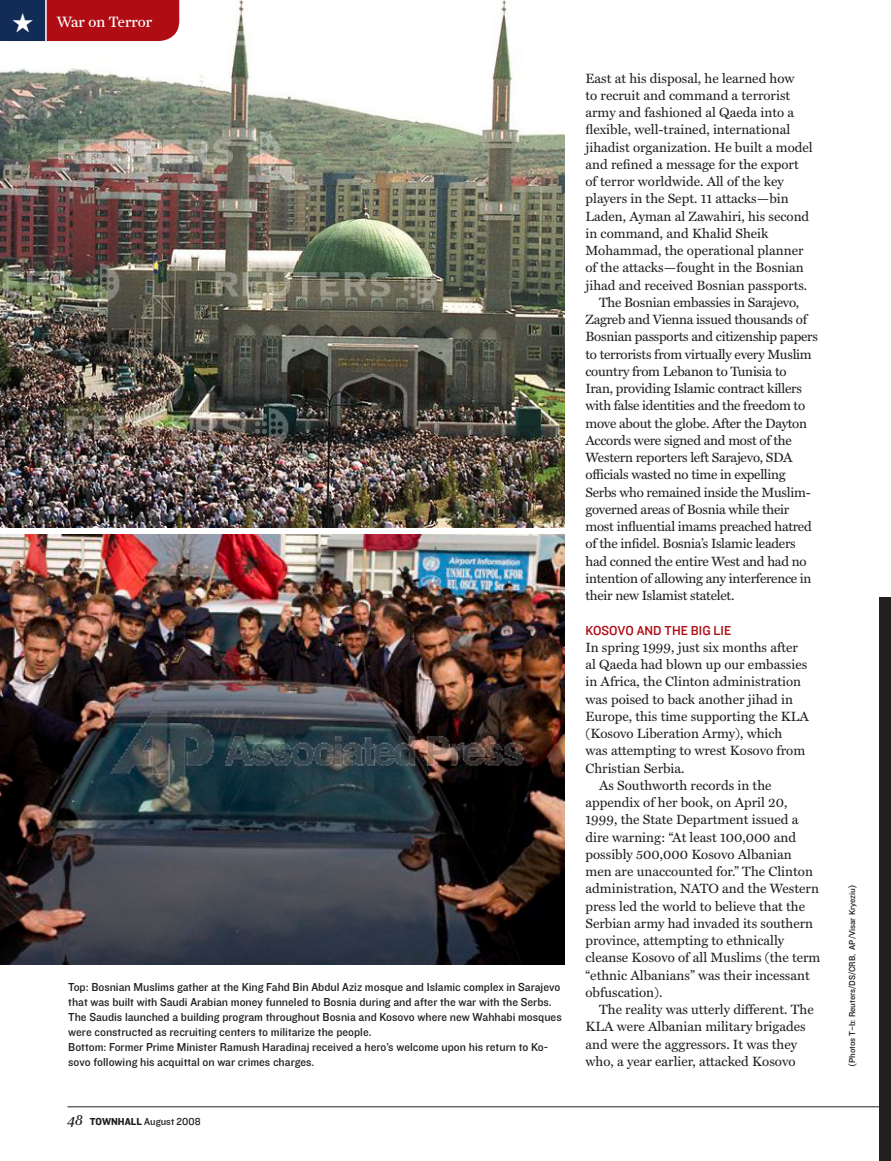
<style>
.page{position:relative;width:891px;height:1161px;background:#fff}
.page>*{position:absolute;margin:0;border:0;box-sizing:border-box;transform-origin:0 0}
.t1{font:15px "Farnham Display";color:#fff}
.t2{font:13.5px "Miller Text";color:#231f20}
.t3{font:13.5px "Miller Text";letter-spacing:-.02em;color:#231f20}
.t4{font:13.5px "Knockout 31 Junior Middlewt";color:#af0c14}
.t5{font:12px/15px "Knockout 31 Junior Middlewt";color:#231f20}
.t6{font:10.5px "Knockout 31 Junior Middlewt";color:#231f20}
.t7{font:9px "Knockout 31 Junior Middlewt";color:#231f20}
.s1{font-family:"Farnham Display Reg Ital Swash";font-size:15px}
.s2{font-family:"Knockout 51 Middleweight"}
</style>
<div class="page">
<hr style="left:68px;top:1107px;width:823px;height:1px;background:#231f20">
<img style="left:0;top:0;width:565px;height:528px">
<div style="left:879px;top:598px;width:12px;height:563px;background:#231f20"></div>
<img style="left:0;top:534px;width:565px;height:431px">
<svg style="left:0;top:0;width:179px;height:41px;background:#881829"></svg>
<p class="t1" style="left:56px;top:13px;width:97px">War on Terror</p>
<p class="t5" style="left:68px;top:979px;width:495px">Top: Bosnian Muslims gather at the King Fahd Bin Abdul Aziz mosque and Islamic complex in Sarajevo that was built with Saudi Arabian money funneled to Bosnia during and after the war with the Serbs.<br>The Saudis launched a building program throughout Bosnia and Kosovo where new Wahhabi mosques were constructed as recruiting centers to militarize the people.</p>
<p class="t5" style="left:68px;top:1039px;width:482px">Bottom: Former Prime Minister Ramush Haradinaj received a hero’s welcome upon his return to Ko&shy;sovo following his acquittal on war crimes charges.</p>
<p class="t6" style="left:68px;top:1115px;width:135px"><span class="s1">48</span> <span class="s2">TOWNHALL</span> August 2008</p>
<p class="t2" style="left:586px;top:70px;width:211px">East at his disposal, he learned how</p>
<p class="t2" style="left:586px;top:87px;width:206px">to recruit and command a terrorist</p>
<p class="t2" style="left:586px;top:105px;width:210px">army and fashioned al Qaeda into a</p>
<p class="t2" style="left:586px;top:122px;width:206px">flexible, well-trained, international</p>
<p class="t2" style="left:586px;top:139px;width:229px">jihadist organization. He built a model</p>
<p class="t2" style="left:586px;top:156px;width:215px">and refined a message for the export</p>
<p class="t2" style="left:586px;top:174px;width:200px">of terror worldwide. All of the key</p>
<p class="t2" style="left:586px;top:191px;width:205px">players in the Sept. 11 attacks—bin</p>
<p class="t2" style="left:586px;top:208px;width:225px">Laden, Ayman al Zawahiri, his second</p>
<p class="t2" style="left:586px;top:225px;width:185px">in command, and Khalid Sheik</p>
<p class="t2" style="left:586px;top:243px;width:219px">Mohammad, the operational planner</p>
<p class="t2" style="left:586px;top:260px;width:220px">of the attacks—fought in the Bosnian</p>
<p class="t2" style="left:586px;top:277px;width:223px">jihad and received Bosnian passports.</p>
<p class="t3" style="left:599px;top:294px;width:202px">The Bosnian embassies in Sarajevo,</p>
<p class="t3" style="left:586px;top:312px;width:223px">Zagreb and Vienna issued thousands of</p>
<p class="t3" style="left:586px;top:329px;width:234px">Bosnian passports and citizenship papers</p>
<p class="t3" style="left:586px;top:346px;width:228px">to terrorists from virtually every Muslim</p>
<p class="t3" style="left:586px;top:363px;width:203px">country from Lebanon to Tunisia to</p>
<p class="t3" style="left:586px;top:381px;width:218px">Iran, providing Islamic contract killers</p>
<p class="t3" style="left:586px;top:398px;width:221px">with false identities and the freedom to</p>
<p class="t3" style="left:586px;top:415px;width:223px">move about the globe. After the Dayton</p>
<p class="t3" style="left:586px;top:432px;width:208px">Accords were signed and most of the</p>
<p class="t3" style="left:586px;top:450px;width:209px">Western reporters left Sarajevo, SDA</p>
<p class="t3" style="left:586px;top:467px;width:202px">officials wasted no time in expelling</p>
<p class="t3" style="left:586px;top:484px;width:227px">Serbs who remained inside the Muslim-</p>
<p class="t3" style="left:586px;top:501px;width:205px">governed areas of Bosnia while their</p>
<p class="t3" style="left:586px;top:519px;width:228px">most influential imams preached hatred</p>
<p class="t3" style="left:586px;top:536px;width:212px">of the infidel. Bosnia’s Islamic leaders</p>
<p class="t3" style="left:586px;top:553px;width:223px">had conned the entire West and had no</p>
<p class="t3" style="left:586px;top:570px;width:228px">intention of allowing any interference in</p>
<p class="t3" style="left:586px;top:588px;width:150px">their new Islamist statelet.</p>
<p class="t4" style="left:586px;top:621px;width:141px">Kosovo and the Big Lie</p>
<p class="t2" style="left:586px;top:639px;width:214px">In spring 1999, just six months after</p>
<p class="t2" style="left:586px;top:657px;width:223px">al Qaeda had blown up our embassies</p>
<p class="t2" style="left:586px;top:674px;width:217px">in Africa, the Clinton administration</p>
<p class="t2" style="left:586px;top:691px;width:209px">was poised to back another jihad in</p>
<p class="t2" style="left:586px;top:708px;width:225px">Europe, this time supporting the KLA</p>
<p class="t2" style="left:586px;top:726px;width:198px">(Kosovo Liberation Army), which</p>
<p class="t2" style="left:586px;top:743px;width:221px">was attempting to wrest Kosovo from</p>
<p class="t2" style="left:586px;top:760px;width:101px">Christian Serbia.</p>
<p class="t2" style="left:599px;top:777px;width:174px">As Southworth records in the</p>
<p class="t2" style="left:586px;top:795px;width:204px">appendix of her book, on April 20,</p>
<p class="t2" style="left:586px;top:812px;width:215px">1999, the State Department issued a</p>
<p class="t2" style="left:586px;top:829px;width:212px">dire warning: “At least 100,000 and</p>
<p class="t2" style="left:586px;top:846px;width:208px">possibly 500,000 Kosovo Albanian</p>
<p class="t2" style="left:586px;top:864px;width:229px">men are unaccounted for.” The Clinton</p>
<p class="t2" style="left:586px;top:881px;width:235px">administration, NATO and the Western</p>
<p class="t2" style="left:586px;top:898px;width:221px">press led the world to believe that the</p>
<p class="t2" style="left:586px;top:915px;width:229px">Serbian army had invaded its southern</p>
<p class="t2" style="left:586px;top:933px;width:200px">province, attempting to ethnically</p>
<p class="t2" style="left:586px;top:950px;width:236px">cleanse Kosovo of all Muslims (the term</p>
<p class="t2" style="left:586px;top:967px;width:226px">“ethnic Albanians” was their incessant</p>
<p class="t2" style="left:586px;top:984px;width:78px">obfuscation).</p>
<p class="t2" style="left:599px;top:1002px;width:216px">The reality was utterly different. The</p>
<p class="t2" style="left:586px;top:1019px;width:222px">KLA were Albanian military brigades</p>
<p class="t2" style="left:586px;top:1036px;width:213px">and were the aggressors. It was they</p>
<p class="t2" style="left:586px;top:1053px;width:212px">who, a year earlier, attacked Kosovo</p>
<p class="t7" style="left:846px;top:1066px;width:184px;rotate:-90deg">(Photos T–b: Reuters/DS/CRB, AP/Visar Kryeziu)</p>
</div>
